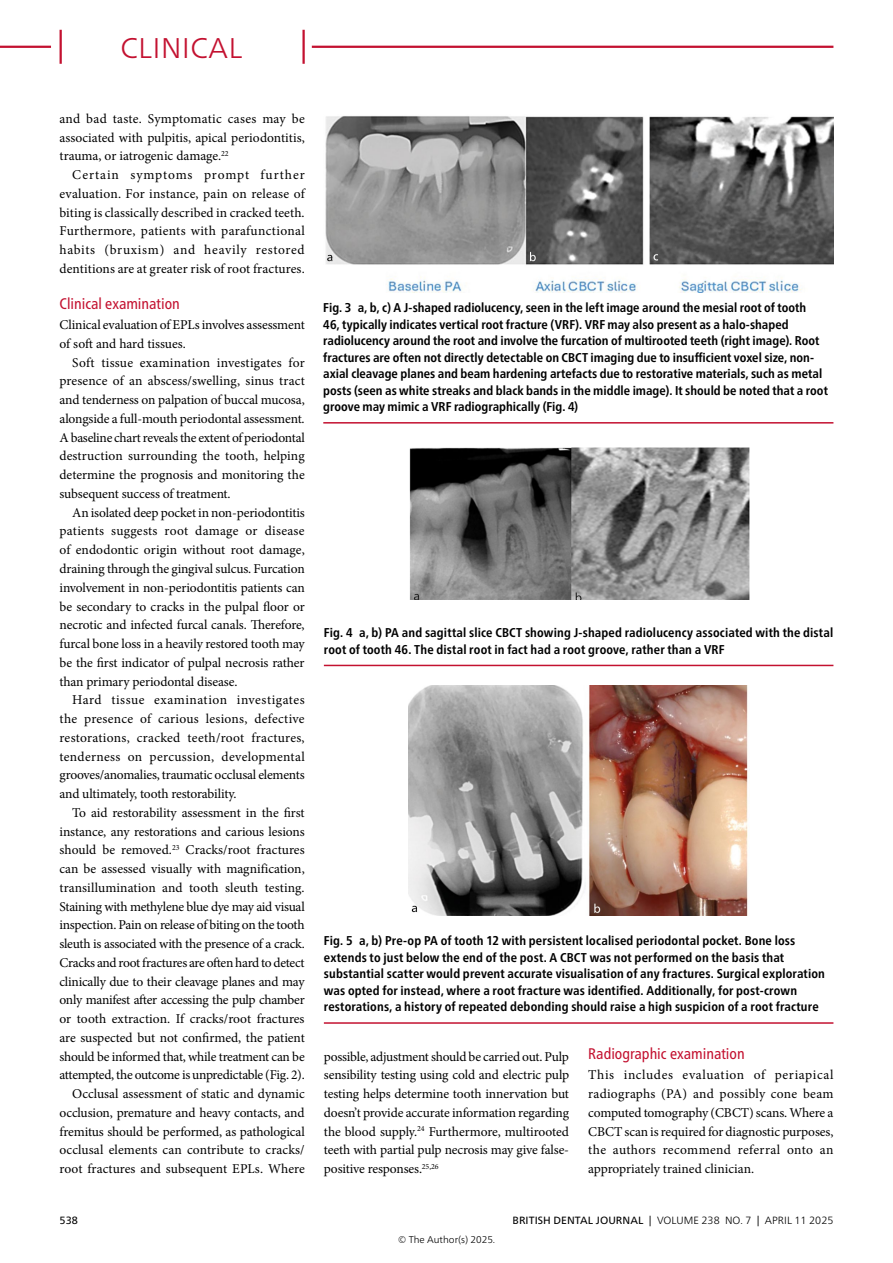
<style>
.page{position:relative;width:893px;height:1263px;background:#fff}
.page>*{position:absolute;margin:0;border:0;box-sizing:border-box;transform-origin:0 0}
.t1{font:300 28.5px "Frutiger Neue LT Pro";letter-spacing:.025em;color:#c31130}
.SectionHeading_2_MSS{font:condensed 15.3px "Frutiger Neue LT Pro";color:#c31130}
.Para_9pt_justified{font:13.5px/18.8px "Minion Pro";letter-spacing:-.01em;color:#000;text-align:justify}
.Para_9pt_justified_1st{font:13.5px/18.8px "Minion Pro";letter-spacing:-.005em;color:#000;text-align:justify}
.Image_Caption_MSS{font:700 condensed 12.75px/16.5px "Frutiger Neue LT Pro";letter-spacing:.005em;color:#000}
.t2{font:300 10.5px "Frutiger Neue LT Pro";letter-spacing:.005em;color:#000}
.t3{font:10.5px "Frutiger Neue LT Pro";color:#000}
.t4{font:300 9.75px "Frutiger Neue LT Pro";color:#000}
.s1{font-weight:400}
</style>
<div class="page">
<img style="left:325px;top:116px;width:508px;height:176px">
<hr style="left:323px;top:422px;width:510px;height:2px;background:#c31130">
<img style="left:409px;top:447px;width:341px;height:153px">
<hr style="left:324px;top:665px;width:509px;height:1px;background:#c31130">
<img style="left:409px;top:685px;width:339px;height:231px">
<hr style="left:324px;top:1022px;width:509px;height:2px;background:#c31130">
<hr style="left:0;top:46px;width:51px;height:2px;background:#c31130">
<hr style="left:312px;top:46px;width:521px;height:2px;background:#c31130">
<hr style="left:60px;top:30px;width:2px;height:34px;background:#c31130">
<hr style="left:302px;top:30px;width:3px;height:34px;background:#c31130">
<h1 class="t1" style="left:120px;top:31px;width:124px">CLI NICAL</h1>
<p class="Para_9pt_justified_1st" style="left:60px;top:109px;width:247px">and bad taste. Symptomatic cases may be associated with pulpitis, apical periodontitis, trauma, or iatrogenic damage.<sup>22</sup></p>
<p class="Para_9pt_justified" style="left:60px;top:166px;width:247px;text-indent:13px">Certain symptoms prompt further evaluation. For instance, pain on release of biting is classically described in cracked teeth.<br>Furthermore, patients with parafunctional habits (bruxism) and heavily restored dentitions are at greater risk of root fractures.</p>
<p class="SectionHeading_2_MSS" style="left:60px;top:295px;width:122px">Clinical examination</p>
<p class="Para_9pt_justified_1st" style="left:60px;top:316px;width:247px">Clinical evaluation of EPLs involves assessment of soft and hard tissues.</p>
<p class="Para_9pt_justified" style="left:60px;top:353px;width:247px;text-indent:13px">Soft tissue examination investigates for presence of an abscess/swelling, sinus tract and tenderness on palpation of buccal mucosa, alongside a full-mouth periodontal assessment.<br>A baseline chart reveals the extent of periodontal destruction surrounding the tooth, helping determine the prognosis and monitoring the subsequent success of treatment.</p>
<p class="Para_9pt_justified" style="left:60px;top:503px;width:247px;text-indent:13px">An isolated deep pocket in non-periodontitis patients suggests root damage or disease of endodontic origin without root damage, draining through the gingival sulcus. Furcation involvement in non-periodontitis patients can be secondary to cracks in the pulpal floor or necrotic and infected furcal canals. Therefore, furcal bone loss in a heavily restored tooth may be the first indicator of pulpal necrosis rather than primary periodontal disease.</p>
<p class="Para_9pt_justified" style="left:60px;top:691px;width:247px;text-indent:13px">Hard tissue examination investigates the presence of carious lesions, defective restorations, cracked teeth/root fractures, tenderness on percussion, developmental grooves/anomalies, traumatic occlusal elements and ultimately, tooth restorability.</p>
<p class="Para_9pt_justified" style="left:60px;top:803px;width:247px;text-indent:13px">To aid restorability assessment in the first instance, any restorations and carious lesions should be removed.<sup>23</sup> Cracks/root fractures can be assessed visually with magnification, transillumination and tooth sleuth testing.<br>Staining with methylene blue dye may aid visual inspection. Pain on release of biting on the tooth sleuth is associated with the presence of a crack.<br>Cracks and root fractures are often hard to detect clinically due to their cleavage planes and may only manifest after accessing the pulp chamber or tooth extraction. If cracks/root fractures are suspected but not confirmed, the patient should be informed that, while treatment can be attempted, the outcome is unpredictable (Fig. 2).</p>
<p class="Para_9pt_justified" style="left:60px;top:1084px;width:247px;text-indent:13px">Occlusal assessment of static and dynamic occlusion, premature and heavy contacts, and fremitus should be performed, as pathological occlusal elements can contribute to cracks/ root fractures and subsequent EPLs. Where</p>
<p class="Image_Caption_MSS" style="left:323px;top:299px;width:506px">Fig. 3 a, b, c) A J‑shaped radiolucency, seen in the left image around the mesial root of tooth<br>46, typically indicates vertical root fracture (VRF). VRF may also present as a halo-shaped radiolucency around the root and involve the furcation of multirooted teeth (right image). Root fractures are often not directly detectable on CBCT imaging due to insufficient voxel size, non&shy;axial cleavage planes and beam hardening artefacts due to restorative materials, such as metal posts (seen as white streaks and black bands in the middle image). It should be noted that a root groove may mimic a VRF radiographically (Fig. 4)</p>
<p class="Image_Caption_MSS" style="left:324px;top:624px;width:511px">Fig. 4 a, b) PA and sagittal slice CBCT showing J‑shaped radiolucency associated with the distal root of tooth 46. The distal root in fact had a root groove, rather than a VRF</p>
<p class="Image_Caption_MSS" style="left:324px;top:932px;width:503px">Fig. 5 a, b) Pre-op PA of tooth 12 with persistent localised periodontal pocket. Bone loss extends to just below the end of the post. A CBCT was not performed on the basis that substantial scatter would prevent accurate visualisation of any fractures. Surgical exploration was opted for instead, where a root fracture was identified. Additionally, for post-crown restorations, a history of repeated debonding should raise a high suspicion of a root fracture</p>
<p class="Para_9pt_justified" style="left:324px;top:1047px;width:247px">possible, adjustment should be carried out. Pulp sensibility testing using cold and electric pulp testing helps determine tooth innervation but doesn’t provide accurate information regarding the blood supply.<sup>24</sup> Furthermore, multirooted teeth with partial pulp necrosis may give false&shy;positive responses.<sup>25,26</sup></p>
<p class="SectionHeading_2_MSS" style="left:588px;top:1045px;width:158px">Radiographic examination</p>
<p class="Para_9pt_justified_1st" style="left:588px;top:1066px;width:247px">This includes evaluation of periapical radiographs (PA) and possibly cone beam computed tomography (CBCT) scans. Where a CBCT scan is required for diagnostic purposes, the authors recommend referral onto an appropriately trained clinician.</p>
<p class="t3" style="left:60px;top:1214px;width:20px">538</p>
<p class="t2" style="left:512px;top:1214px;width:322px"><span class="s1">BRITISH DENTAL JOURNAL |</span> VOLUME 238 NO. 7 <span class="s1">|</span> April 11 2025</p>
<p class="t4" style="left:398px;top:1234px;width:99px">© The Author(s) 2025.</p>
</div>
